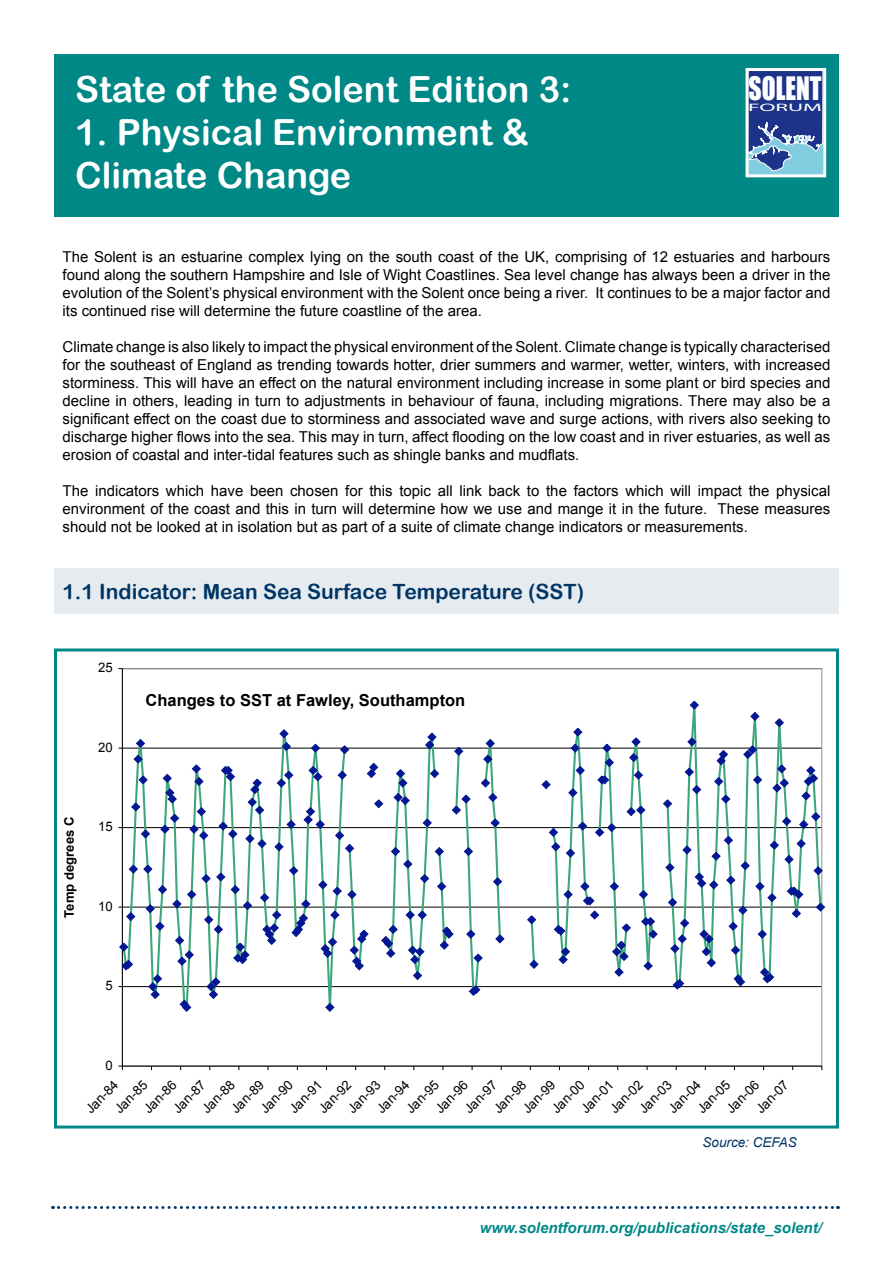
<style>
.page{position:relative;width:893px;height:1263px;background:#fff}
.page>*{position:absolute;margin:0;border:0;box-sizing:border-box;transform-origin:0 0}
.t1{font:36px/43.2px "Arial Rounded MT Bold";color:#fff}
.t2{font:29.7px "Impact";color:#fff;scale:.86 1}
.t3{font:21px "Arial Rounded MT Bold";color:#003566}
.t4{font:700 16.5px "Arial";color:#000}
.t5{font:15px/18px "Arial";color:#000;text-align:justify}
.t6{font:italic 700 15px "Arial";color:#008887}
.t7{font:italic 13.5px "Arial";color:#003566}
.t8{font:13.05px "Arial";color:#000}
.t9{font:700 13.05px "Arial";color:#000}
.t10{font:10.8px "Myriad";color:#fff;scale:2.16 1}
</style>
<div class="page">
<svg style="left:52px;top:1206px;width:786px;height:3px"></svg>
<div style="left:54px;top:54px;width:785px;height:163px;background:#008887"></div>
<div style="left:54px;top:568px;width:785px;height:46px;background:#e6ebf0"></div>
<svg style="left:750px;top:72px;width:72px;height:101px;background:#405fa2"></svg>
<div style="left:746px;top:68px;width:80px;height:109px;border:3px solid #fff"></div>
<hr style="left:122px;top:986px;width:700px;height:1px;background:#000">
<hr style="left:122px;top:907px;width:700px;height:1px;background:#000">
<hr style="left:122px;top:827px;width:700px;height:1px;background:#000">
<hr style="left:122px;top:748px;width:700px;height:1px;background:#000">
<hr style="left:122px;top:669px;width:1px;height:397px;background:#000">
<hr style="left:122px;top:1065px;width:700px;height:2px;background:#000">
<svg style="left:118px;top:728px;width:387px;height:285px"></svg>
<svg style="left:526px;top:700px;width:299px;height:290px"></svg>
<div style="left:54px;top:648px;width:785px;height:480px;border:3px solid #008887"></div>
<h1 class="t1" style="left:75px;top:67px;width:498px">State of the Solent Edition 3:</h1>
<h1 class="t1" style="left:75px;top:110px;width:455px">1. Physical Environment &amp;<br>Climate Change</h1>
<h2 class="t2" style="left:749px;top:65px;width:86px">SOLENT</h2>
<p class="t10" style="left:748px;top:102px;width:36px">FORUM</p>
<p class="t5" style="left:63px;top:248px;width:769px">The Solent is an estuarine complex lying on the south coast of the UK, comprising of 12 estuaries and harbours found along the southern Hampshire and Isle of Wight Coastlines. Sea level change has always been a driver in the evolution of the Solent’s physical environment with the Solent once being a river. It continues to be a major factor and its continued rise will determine the future coastline of the area.</p>
<p class="t5" style="left:63px;top:338px;width:769px">Climate change is also likely to impact the physical environment of the Solent. Climate change is typically characterised for the southeast of England as trending towards hotter, drier summers and warmer, wetter, winters, with increased storminess. This will have an effect on the natural environment including increase in some plant or bird species and decline in others, leading in turn to adjustments in behaviour of fauna, including migrations. There may also be a significant effect on the coast due to storminess and associated wave and surge actions, with rivers also seeking to discharge higher flows into the sea. This may in turn, affect flooding on the low coast and in river estuaries, as well as erosion of coastal and inter-tidal features such as shingle banks and mudflats.</p>
<p class="t5" style="left:63px;top:482px;width:769px">The indicators which have been chosen for this topic all link back to the factors which will impact the physical environment of the coast and this in turn will determine how we use and mange it in the future. These measures should not be looked at in isolation but as part of a suite of climate change indicators or measurements.</p>
<h3 class="t3" style="left:63px;top:579px;width:523px">1.1 Indicator: Mean Sea Surface Temperature (SST)</h3>
<p class="t8" style="left:98px;top:660px;width:16px">25</p>
<p class="t8" style="left:98px;top:740px;width:16px">20</p>
<p class="t9" style="left:64px;top:918px;width:103px;rotate:-90deg">Temp degrees C</p>
<p class="t8" style="left:98px;top:819px;width:16px">15</p>
<p class="t8" style="left:98px;top:899px;width:16px">10</p>
<p class="t8" style="left:105px;top:978px;width:9px">5</p>
<p class="t4" style="left:146px;top:689px;width:321px">Changes to SST at Fawley, Southampton</p>
<p class="t8" style="left:105px;top:1058px;width:9px">0</p>
<p class="t8" style="left:199px;top:1106px;width:42px;rotate:-45deg">Jan-88</p>
<p class="t8" style="left:228px;top:1106px;width:42px;rotate:-45deg">Jan-89</p>
<p class="t8" style="left:490px;top:1106px;width:42px;rotate:-45deg">Jan-98</p>
<p class="t8" style="left:519px;top:1106px;width:42px;rotate:-45deg">Jan-99</p>
<p class="t8" style="left:345px;top:1106px;width:42px;rotate:-45deg">Jan-93</p>
<p class="t8" style="left:636px;top:1106px;width:42px;rotate:-45deg">Jan-03</p>
<p class="t8" style="left:141px;top:1106px;width:42px;rotate:-45deg">Jan-86</p>
<p class="t8" style="left:432px;top:1106px;width:42px;rotate:-45deg">Jan-96</p>
<p class="t8" style="left:723px;top:1106px;width:42px;rotate:-45deg">Jan-06</p>
<p class="t8" style="left:257px;top:1106px;width:42px;rotate:-45deg">Jan-90</p>
<p class="t8" style="left:549px;top:1106px;width:42px;rotate:-45deg">Jan-00</p>
<p class="t8" style="left:82px;top:1106px;width:42px;rotate:-45deg">Jan-84</p>
<p class="t8" style="left:374px;top:1106px;width:42px;rotate:-45deg">Jan-94</p>
<p class="t8" style="left:665px;top:1106px;width:42px;rotate:-45deg">Jan-04</p>
<p class="t8" style="left:112px;top:1106px;width:42px;rotate:-45deg">Jan-85</p>
<p class="t8" style="left:315px;top:1106px;width:42px;rotate:-45deg">Jan-92</p>
<p class="t8" style="left:403px;top:1106px;width:42px;rotate:-45deg">Jan-95</p>
<p class="t8" style="left:607px;top:1106px;width:42px;rotate:-45deg">Jan-02</p>
<p class="t8" style="left:694px;top:1106px;width:42px;rotate:-45deg">Jan-05</p>
<p class="t8" style="left:170px;top:1106px;width:42px;rotate:-45deg">Jan-87</p>
<p class="t8" style="left:461px;top:1106px;width:42px;rotate:-45deg">Jan-97</p>
<p class="t8" style="left:753px;top:1106px;width:42px;rotate:-45deg">Jan-07</p>
<p class="t8" style="left:286px;top:1106px;width:42px;rotate:-45deg">Jan-91</p>
<p class="t8" style="left:578px;top:1106px;width:42px;rotate:-45deg">Jan-01</p>
<p class="t7" style="left:702px;top:1134px;width:96px">Source: CEFAS</p>
<p class="t6" style="left:480px;top:1218px;width:344px">www.solentforum.org/publications/state_solent/</p>
</div>
